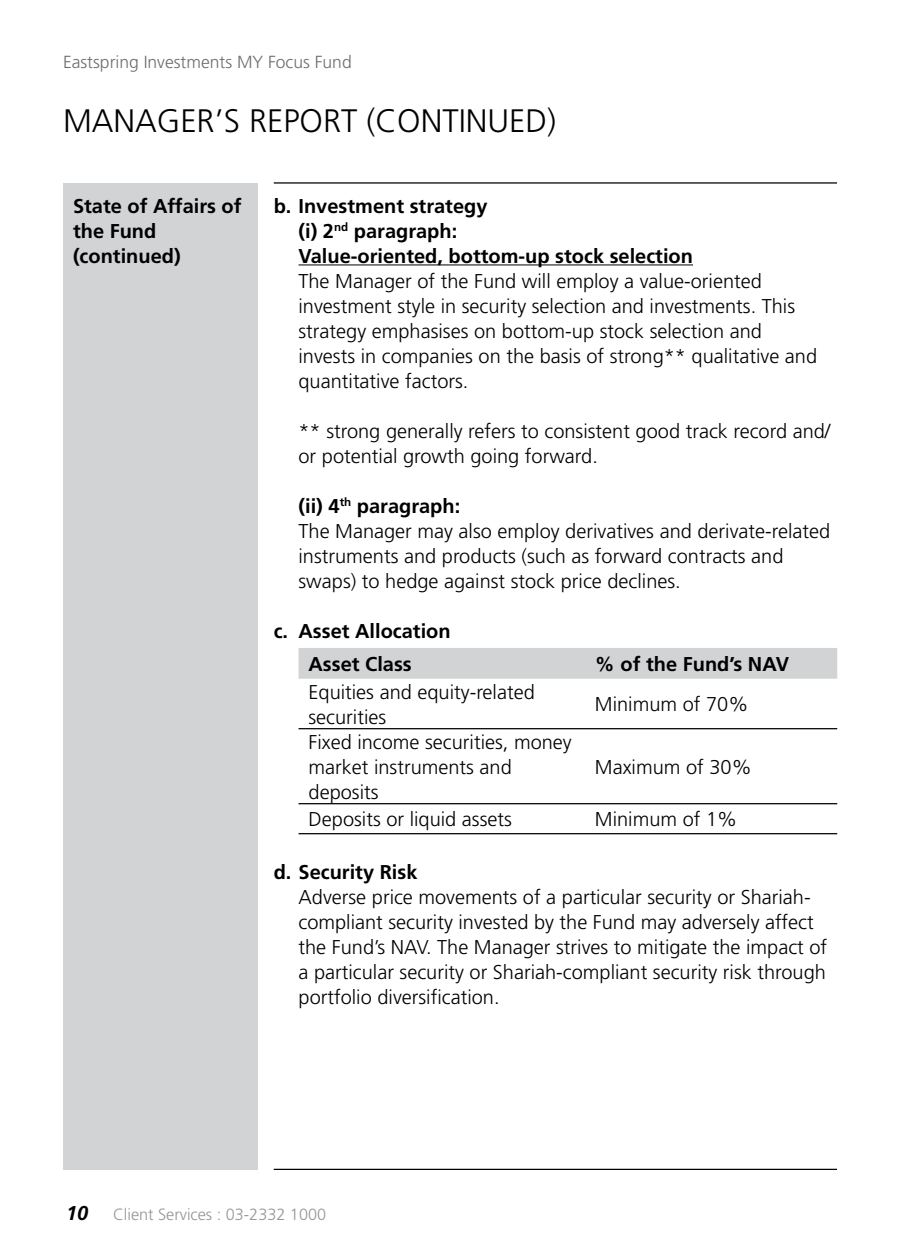
<style>
.page{position:relative;width:900px;height:1260px;background:#fff}
.page>*{position:absolute;margin:0;border:0;box-sizing:border-box;transform-origin:0 0}
.t1{font:300 32.5px "Frutiger";color:#000}
.t2{font:300 20px/25px "Frutiger";color:#000}
.t3{font:700 20px/25px "Frutiger";color:#000}
.t4{font:300 17.5px "Frutiger";color:#6d6e71}
.t5{font:300 16.25px "Frutiger";color:#939598}
.s1{font-weight:700}
.s2{font-weight:700;font-style:italic;font-size:20px;color:#000}
</style>
<div class="page">
<div style="left:63px;top:183px;width:195px;height:986px;background:#d1d3d4"></div>
<hr style="left:274px;top:182px;width:563px;height:2px;background:#000">
<hr style="left:274px;top:1169px;width:563px;height:1px;background:#000">
<hr style="left:299px;top:264px;width:394px;height:1px;background:#000">
<div style="left:299px;top:648px;width:538px;height:31px;background:#d1d3d4"></div>
<hr style="left:299px;top:728px;width:286px;height:1px;background:#000">
<hr style="left:585px;top:728px;width:252px;height:1px;background:#000">
<hr style="left:299px;top:803px;width:286px;height:1px;background:#000">
<hr style="left:585px;top:803px;width:252px;height:1px;background:#000">
<hr style="left:299px;top:833px;width:286px;height:1px;background:#000">
<hr style="left:585px;top:833px;width:252px;height:1px;background:#000">
<p class="t4" style="left:63px;top:52px;width:290px">Eastspring Investments MY Focus Fund</p>
<h1 class="t1" style="left:63px;top:103px;width:51px">Manager</h1>
<h1 class="t1" style="left:215px;top:103px;width:71px">’s Report</h1>
<h1 class="t1" style="left:367px;top:103px;width:191px">(CONTINUED)</h1>
<p class="t3" style="left:73px;top:193px;width:170px">State of Affairs of the Fund (continued)</p>
<p class="t3" style="left:299px;top:193px;width:396px;text-indent:-25px">b. Investment strategy<br>(i) 2<sup>nd</sup> paragraph:<br>Value-oriented, bottom-up stock selection</p>
<p class="t2" style="left:299px;top:269px;width:520px">The Manager of the Fund will employ a value-oriented investment style in security selection and investments. This strategy emphasises on bottom-up stock selection and invests in companies on the basis of strong** qualitative and quantitative factors.</p>
<p class="t2" style="left:299px;top:419px;width:533px">** strong generally refers to consistent good track record and/ or potential growth going forward.</p>
<p class="t2" style="left:299px;top:494px;width:533px"><span class="s1">(ii) 4</span><sup>th</sup> <span class="s1">paragraph:<br></span>The Manager may also employ derivatives and derivate-related instruments and products (such as forward contracts and swaps) to hedge against stock price declines.</p>
<p class="t3" style="left:274px;top:614px;width:179px;line-height:33px;text-align:center">c. Asset Allocation<br>Asset Class</p>
<p class="t3" style="left:595px;top:651px;width:196px">% of the Fund’s NAV</p>
<p class="t2" style="left:309px;top:679px;width:228px">Equities and equity-related securities</p>
<p class="t2" style="left:309px;top:729px;width:265px">Fixed income securities, money market instruments and deposits</p>
<p class="t2" style="left:595px;top:692px;width:155px">Minimum of 70%</p>
<p class="t2" style="left:595px;top:754px;width:158px">Maximum of 30%</p>
<p class="t2" style="left:309px;top:807px;width:205px">Deposits or liquid assets</p>
<p class="t2" style="left:595px;top:807px;width:144px">Minimum of 1%</p>
<p class="t3" style="left:274px;top:860px;width:145px">d. Security Risk</p>
<p class="t2" style="left:299px;top:885px;width:530px">Adverse price movements of a particular security or Shariah&shy;compliant security invested by the Fund may adversely affect the Fund’s NAV. The Manager strives to mitigate the impact of a particular security or Shariah-compliant security risk through portfolio diversification.</p>
<p class="t5" style="left:66px;top:1205px;width:262px"><span class="s2">10</span> Client Services : 03-2332 1000</p>
</div>
